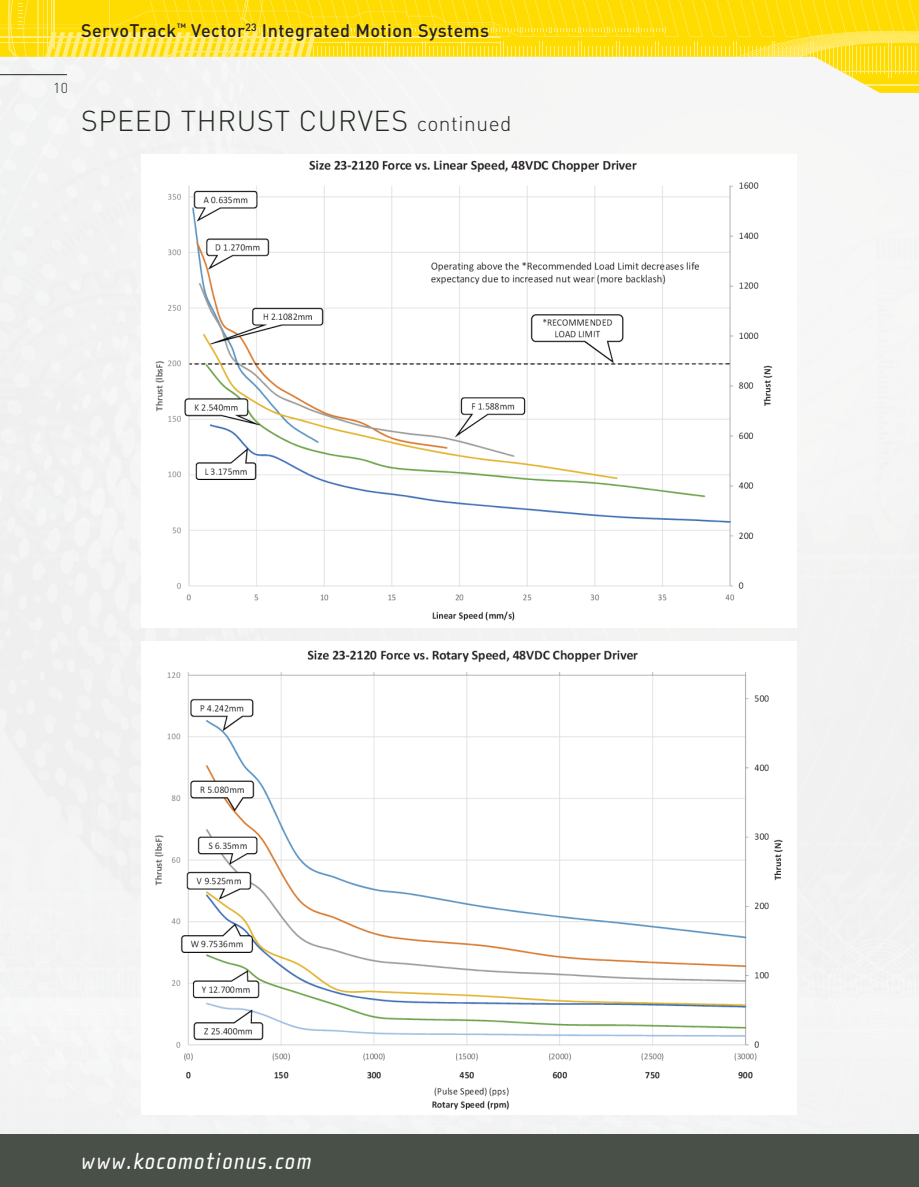
<style>
.page{position:relative;width:919px;height:1187px;background:#fff}
.page>*{position:absolute;margin:0;border:0;box-sizing:border-box;transform-origin:0 0}
.t1{font:300 28.5px "DIN";letter-spacing:.025em;color:#222a21}
.t2{font:italic 24px "Cholla Sans";letter-spacing:.05em;color:#fff}
.t3{font:500 18px "DIN";letter-spacing:.025em;color:#231f20}
.t4{font:300 14.25px "DIN";color:#222a21}
.s1{font-size:21px}
</style>
<div class="page">
<svg style="left:0;top:0;width:919px;height:93px"></svg>
<div style="left:0;top:1134px;width:918px;height:52px;background:#485047"></div>
<hr style="left:0;top:74px;width:67px;height:1px;background:#222a21">
<img style="left:155px;top:160px;width:618px;height:461px">
<img style="left:154px;top:650px;width:629px;height:460px">
<p class="t3" style="left:81px;top:19px;width:409px">ServoTrack<sup>™</sup> Vector<sup>23</sup> Integrated Motion Systems</p>
<p class="t4" style="left:53px;top:79px;width:16px">10</p>
<h1 class="t1" style="left:81px;top:103px;width:432px">SPEED THRUST CURVES <span class="s1">continued</span></h1>
<h2 class="t2" style="left:81px;top:1147px;width:232px">www.kocomotionus.com</h2>
</div>
